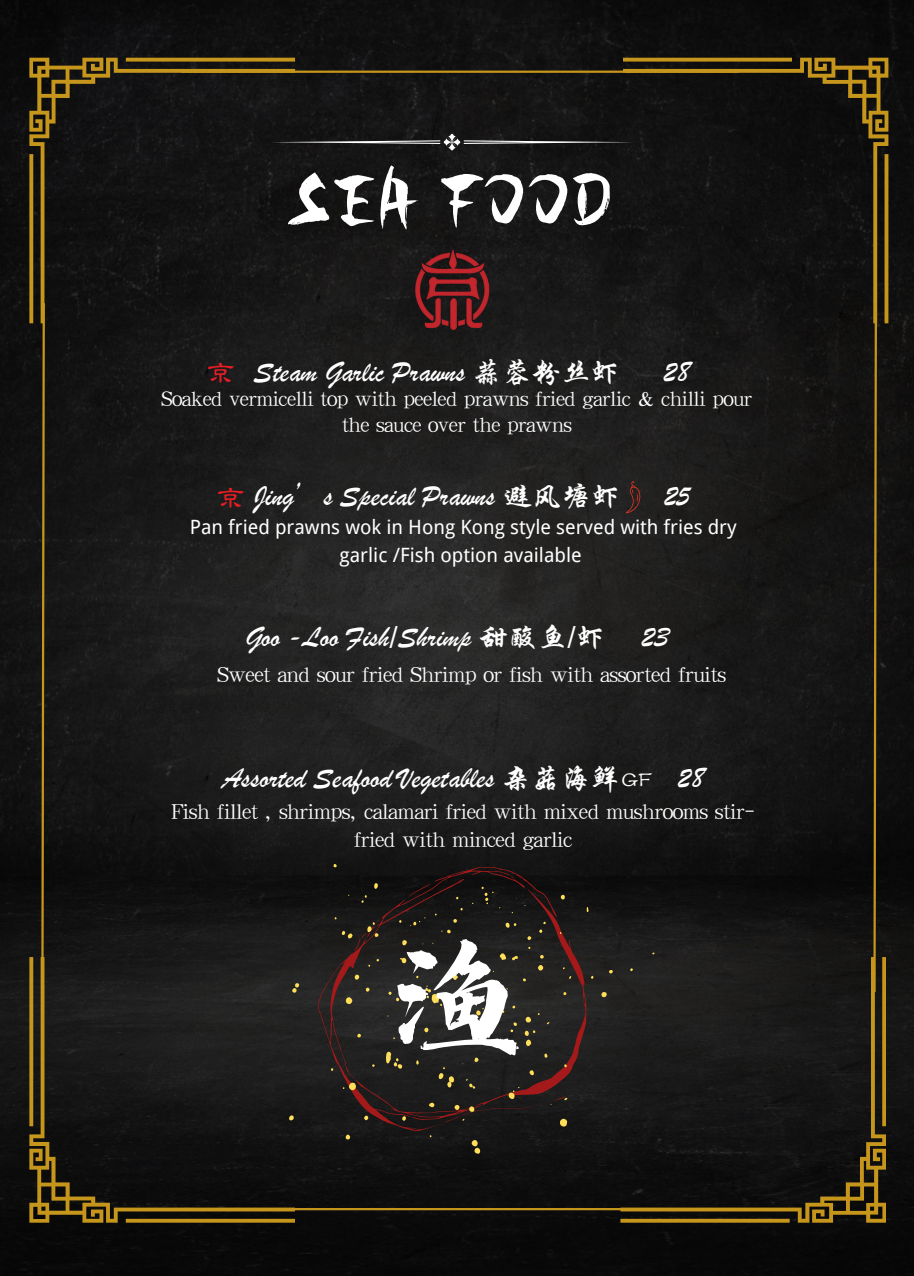
<style>
.page{position:relative;width:914px;height:1276px;background:#fff}
.page>*{position:absolute;margin:0;border:0;box-sizing:border-box;transform-origin:0 0}
.t1{font:75.3px "Canva Oriental Brush";color:#fff}
.t2{font:29.55px "ST Xingkai";color:#fff}
.t3{font:28.95px "Hellofont ID Xiao Li Shu";color:#ed1c24}
.t4{font:22.2px "Hellofont ID Xiao Li Shu";color:#fff}
.t5{font:19.8px/27.5px "Hellofont ID Ke Song";color:#fff;text-align:center}
.t6{font:19.8px/27.5px "Wen Quan Yi Micro Hei";color:#fff;text-align:center}
.t7{font:19.2px/26.4px "Hellofont ID Ke Song";color:#fff;text-align:center}
</style>
<div class="page">
<img style="left:0;top:0;width:913px;height:1275px">
<svg style="left:30px;top:58px;width:265px;height:265px;background:#1e1b13"></svg>
<svg style="left:623px;top:58px;width:265px;height:265px;background:#1c1911"></svg>
<svg style="left:620px;top:957px;width:266px;height:265px;background:#211e15"></svg>
<svg style="left:29px;top:957px;width:266px;height:265px;background:#211e17"></svg>
<hr style="left:181px;top:71px;width:558px;height:2px;background:#c6961c">
<hr style="left:196px;top:1208px;width:557px;height:2px;background:#c6961c">
<svg style="left:40px;top:301px;width:6px;height:679px;background:#594616"></svg>
<svg style="left:872px;top:315px;width:6px;height:679px;background:#584514"></svg>
<svg style="left:271px;top:134px;width:362px;height:16px;background:#2d2d2d"></svg>
<img style="left:406px;top:247px;width:91px;height:82px">
<svg style="left:289px;top:864px;width:365px;height:290px;background:#211c1b"></svg>
<svg style="left:612px;top:480px;width:36px;height:35px"></svg>
<svg style="left:390px;top:930px;width:141px;height:131px;background:#2b2a26"></svg>
<p class="t1" style="left:285px;top:167px;width:329px">SEA FOOD</p>
<p class="t2" style="left:254px;top:357px;width:368px">Steam Garlic Prawns 蒜蓉粉丝虾</p>
<p class="t2" style="left:663px;top:357px;width:28px">28</p>
<p class="t7" style="left:162px;top:385px;width:592px">Soaked vermicelli top with peeled prawns fried garlic &amp; chilli pour the sauce over the prawns</p>
<p class="t3" style="left:206px;top:354px;width:30px">京</p>
<p class="t2" style="left:254px;top:481px;width:368px">Jing’s Special Prawns 避风塘虾</p>
<p class="t2" style="left:664px;top:481px;width:27px">25</p>
<p class="t6" style="left:190px;top:513px;width:548px">Pan fried prawns wok in Hong Kong style served with fries dry garlic /Fish option available</p>
<p class="t3" style="left:217px;top:479px;width:30px">京</p>
<p class="t2" style="left:245px;top:622px;width:426px">Goo -Loo Fish/Shrimp 甜酸鱼/虾 23</p>
<p class="t5" style="left:217px;top:661px;width:510px">Sweet and sour fried Shrimp or fish with assorted fruits</p>
<p class="t2" style="left:222px;top:763px;width:399px">Assorted Seafood Vegetables 杂菇海鲜</p>
<p class="t2" style="left:678px;top:763px;width:28px">28</p>
<p class="t5" style="left:171px;top:797px;width:585px">Fish fillet , shrimps, calamari fried with mixed mushrooms stir&shy;fried with minced garlic</p>
<p class="t4" style="left:621px;top:765px;width:33px">GF</p>
</div>
